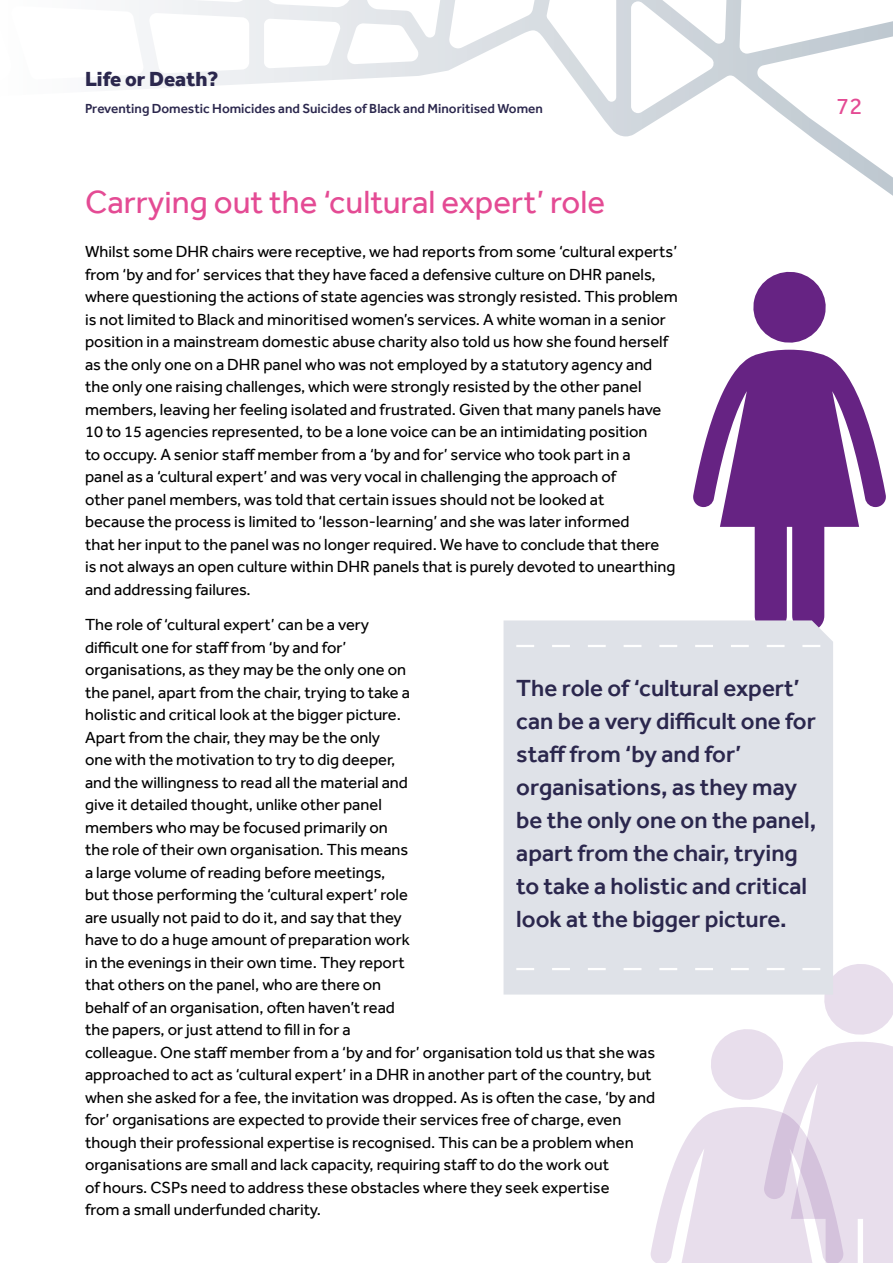
<style>
.page{position:relative;width:893px;height:1263px;background:#fff}
.page>*{position:absolute;margin:0;border:0;box-sizing:border-box;transform-origin:0 0}
.t1{font:33px "Effra";color:#e44b94}
.t2{font:500 24px/33px "Effra";color:#2b274d}
.t3{font:24px "Effra";color:#e44b94}
.t4{font:800 21px "Effra";color:#2b274d}
.t5{font:16.5px/22.5px "Effra";color:#000}
.t6{font:500 13.5px "Effra";color:#2b274d}
</style>
<div class="page">
<svg style="left:753px;top:271px;width:73px;height:72px"></svg>
<svg style="left:693px;top:350px;width:193px;height:270px;fill:#662383"></svg>
<svg style="left:129px;top:0;width:764px;height:196px"></svg>
<div style="left:504px;top:620px;width:329px;height:374px;background:#dfe2e8"></div>
<svg style="left:516px;top:962px;width:377px;height:301px"></svg>
<svg style="left:516px;top:645px;width:304px;height:2px"></svg>
<p class="t4" style="left:85px;top:67px;width:135px">Life or Death?</p>
<p class="t6" style="left:85px;top:101px;width:459px">Preventing Domestic Homicides and Suicides of Black and Minoritised Women</p>
<h2 class="t3" style="left:836px;top:91px;width:28px">72</h2>
<h1 class="t1" style="left:85px;top:183px;width:521px">Carrying out the ‘cultural expert’ role</h1>
<p class="t5" style="left:85px;top:240px;width:594px">Whilst some DHR chairs were receptive, we had reports from some ‘cultural experts’ from ‘by and for’ services that they have faced a defensive culture on DHR panels, where questioning the actions of state agencies was strongly resisted. This problem is not limited to Black and minoritised women’s services. A white woman in a senior position in a mainstream domestic abuse charity also told us how she found herself as the only one on a DHR panel who was not employed by a statutory agency and the only one raising challenges, which were strongly resisted by the other panel members, leaving her feeling isolated and frustrated. Given that many panels have 10 to 15 agencies represented, to be a lone voice can be an intimidating position<br>to occupy. A senior staff member from a ‘by and for’ service who took part in a<br>panel as a ‘cultural expert’ and was very vocal in challenging the approach of<br>other panel members, was told that certain issues should not be looked at<br>because the process is limited to ‘lesson-learning’ and she was later informed<br>that her input to the panel was no longer required. We have to conclude that there<br>is not always an open culture within DHR panels that is purely devoted to unearthing and addressing failures.</p>
<p class="t5" style="left:85px;top:613px;width:572px">The role of ‘cultural expert’ can be a very<br>difficult one for staff from ‘by and for’<br>organisations, as they may be the only one on<br>the panel, apart from the chair, trying to take a<br>holistic and critical look at the bigger picture.<br>Apart from the chair, they may be the only<br>one with the motivation to try to dig deeper,<br>and the willingness to read all the material and<br>give it detailed thought, unlike other panel<br>members who may be focused primarily on<br>the role of their own organisation. This means<br>a large volume of reading before meetings,<br>but those performing the ‘cultural expert’ role<br>are usually not paid to do it, and say that they<br>have to do a huge amount of preparation work<br>in the evenings in their own time. They report<br>that others on the panel, who are there on<br>behalf of an organisation, often haven’t read<br>the papers, or just attend to fill in for a<br>colleague. One staff member from a ‘by and for’ organisation told us that she was approached to act as ‘cultural expert’ in a DHR in another part of the country, but when she asked for a fee, the invitation was dropped. As is often the case, ‘by and for’ organisations are expected to provide their services free of charge, even though their professional expertise is recognised. This can be a problem when organisations are small and lack capacity, requiring staff to do the work out<br>of hours. CSPs need to address these obstacles where they seek expertise<br>from a small underfunded charity.</p>
<h2 class="t2" style="left:516px;top:671px;width:301px">The role of ‘cultural expert’ can be a very difficult one for staff from ‘by and for’ organisations, as they may be the only one on the panel, apart from the chair, trying to take a holistic and critical look at the bigger picture.</h2>
</div>
